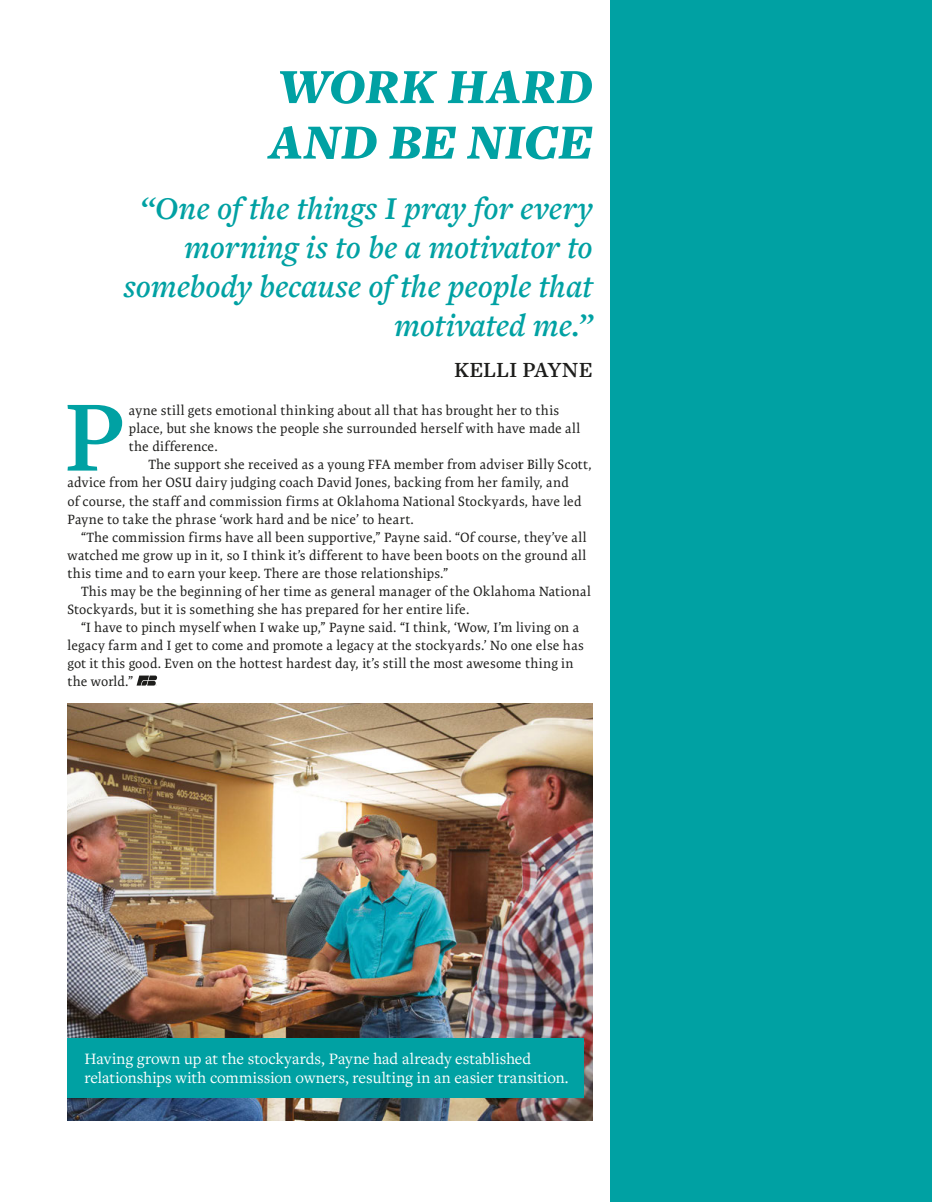
<style>
.page{position:relative;width:932px;height:1202px;background:#fff}
.page>*{position:absolute;margin:0;border:0;box-sizing:border-box;transform-origin:0 0}
.t1{font:italic 900 51px/55.5px "Freight Text Pro";letter-spacing:.01em;color:#00a1a3}
.t2{font:italic 600 33px/39px "Freight Text Pro";letter-spacing:-.005em;color:#00a1a3;text-align:right}
.t3{font:600 22.5px "Freight Text Pro";color:#1d1d1b}
.t4{font:16.5px/19.5px "Freight Text Pro";color:#fff}
.t5{font:13.5px/18px "Expo Serif Pro";letter-spacing:.01em;color:#1d1d1b}
</style>
<div class="page">
<img style="left:68px;top:703px;width:524px;height:417px">
<svg style="left:136px;top:675px;width:21px;height:10px"></svg>
<div style="left:610px;top:0;width:322px;height:1202px;background:#00a1a3"></div>
<svg style="left:68px;top:405px;width:54px;height:65px"></svg>
<div style="left:68px;top:1037px;width:516px;height:60px;background:#00a1a3"></div>
<h1 class="t1" style="left:269px;top:57px;width:325px">WORK HARD<br>AND BE NICE</h1>
<h2 class="t2" style="left:124px;top:188px;width:470px">“One of the things I pray for every morning is to be a motivator to somebody because of the people that motivated me.”</h2>
<h3 class="t3" style="left:454px;top:354px;width:140px">KELLI PAYNE</h3>
<p class="t5" style="left:129px;top:402px;width:453px">ayne still gets emotional thinking about all that has brought her to this place, but she knows the people she surrounded herself with have made all the difference.</p>
<p class="t5" style="left:68px;top:456px;width:526px;text-indent:81px">The support she received as a young FFA member from adviser Billy Scott, advice from her OSU dairy judging coach David Jones, backing from her family, and<br>of course, the staff and commission firms at Oklahoma National Stockyards, have led Payne to take the phrase ‘work hard and be nice’ to heart.</p>
<p class="t5" style="left:67px;top:528px;width:520px;text-align:justify;text-indent:14px">“The commission firms have all been supportive,” Payne said. “Of course, they’ve all watched me grow up in it, so I think it’s different to have been boots on the ground all this time and to earn your keep. There are those relationships.”</p>
<p class="t5" style="left:68px;top:582px;width:525px;text-indent:14px">This may be the beginning of her time as general manager of the Oklahoma National<br>Stockyards, but it is something she has prepared for her entire life.</p>
<p class="t5" style="left:68px;top:618px;width:518px;text-indent:13px">“I have to pinch myself when I wake up,” Payne said. “I think, ‘Wow, I’m living on a legacy farm and I get to come and promote a legacy at the stockyards.’ No one else has got it this good. Even on the hottest hardest day, it’s still the most awesome thing in the world.”</p>
<p class="t4" style="left:84px;top:1047px;width:485px">Having grown up at the stockyards, Payne had already established relationships with commission owners, resulting in an easier transition.</p>
</div>
